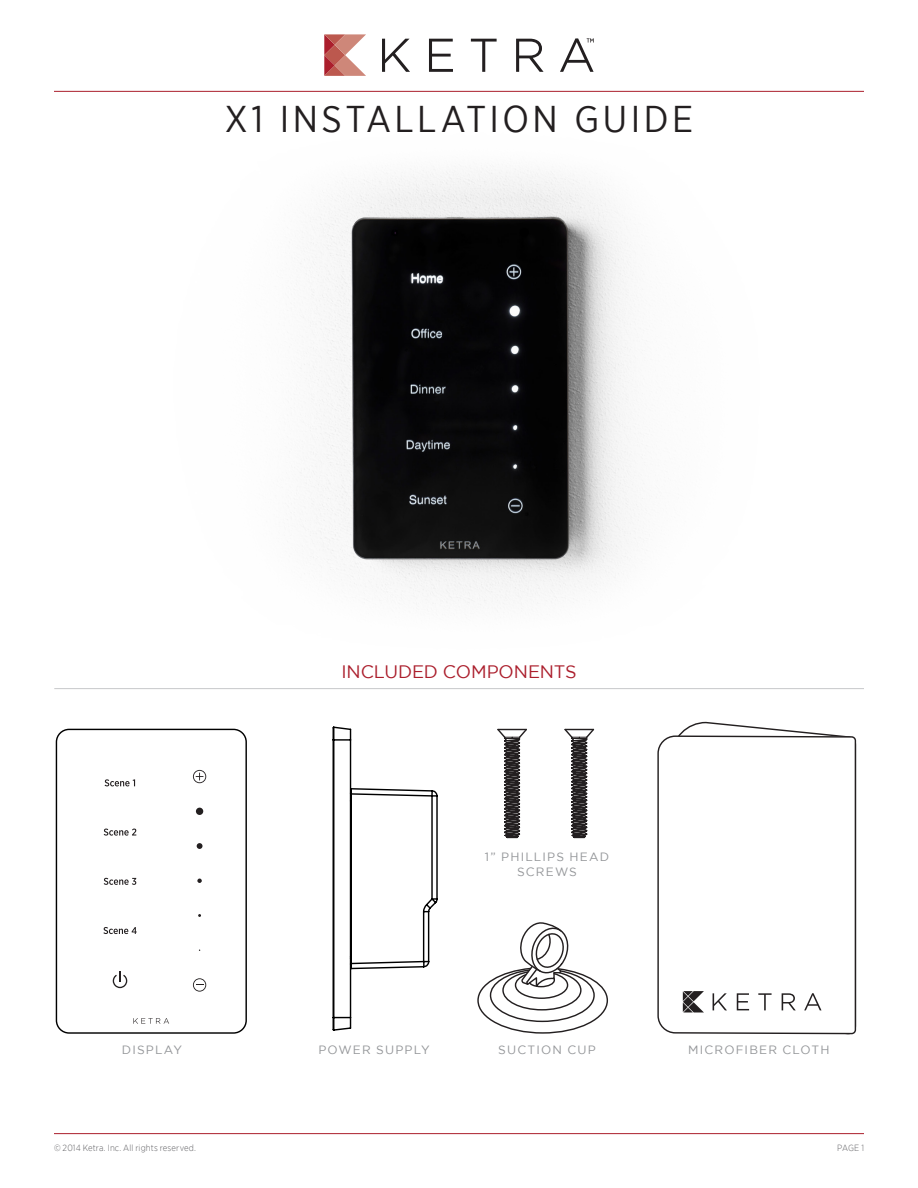
<style>
.page{position:relative;width:918px;height:1188px;background:#fff}
.page>*{position:absolute;margin:0;border:0;box-sizing:border-box;transform-origin:0 0}
.t1{font:37.2px "Gotham Narrow";letter-spacing:.095em;color:#231f20}
.t2{font:18px "Gotham";letter-spacing:-.005em;color:#ab1e2c}
.t3{font:12px/14.4px "Gotham";letter-spacing:.1em;color:#939598;text-align:center}
.t4{font:300 9px "Gotham Narrow";letter-spacing:.015em;color:#636366}
</style>
<div class="page">
<img style="left:287px;top:168px;width:360px;height:441px">
<svg style="left:324px;top:34px;width:42px;height:42px"></svg>
<svg style="left:382px;top:39px;width:28px;height:33px"></svg>
<svg style="left:471px;top:39px;width:26px;height:33px"></svg>
<svg style="left:429px;top:39px;width:24px;height:33px"></svg>
<svg style="left:516px;top:39px;width:28px;height:33px"></svg>
<svg style="left:560px;top:38px;width:34px;height:34px"></svg>
<hr style="left:54px;top:688px;width:810px;height:1px;background:#c7c8ca">
<svg style="left:332px;top:726px;width:106px;height:305px"></svg>
<div style="left:56px;top:729px;width:191px;height:305px;border:1px solid #000;border-radius:13px"></div>
<svg style="left:105px;top:779px;width:30px;height:7px"></svg>
<svg style="left:104px;top:829px;width:32px;height:7px"></svg>
<svg style="left:103px;top:927px;width:34px;height:7px"></svg>
<svg style="left:104px;top:878px;width:32px;height:7px"></svg>
<svg style="left:113px;top:971px;width:14px;height:17px"></svg>
<svg style="left:193px;top:978px;width:13px;height:14px"></svg>
<svg style="left:197px;top:879px;width:5px;height:4px"></svg>
<svg style="left:197px;top:843px;width:6px;height:6px"></svg>
<div style="left:196px;top:808px;width:7px;height:7px;background:#231f20;border-radius:50%"></div>
<svg style="left:193px;top:770px;width:13px;height:13px"></svg>
<svg style="left:133px;top:1018px;width:36px;height:6px"></svg>
<svg style="left:477px;top:922px;width:131px;height:112px"></svg>
<svg style="left:497px;top:728px;width:30px;height:111px"></svg>
<svg style="left:564px;top:728px;width:31px;height:111px"></svg>
<svg style="left:678px;top:721px;width:158px;height:14px"></svg>
<svg style="left:657px;top:735px;width:200px;height:300px"></svg>
<svg style="left:713px;top:993px;width:14px;height:17px"></svg>
<svg style="left:804px;top:993px;width:18px;height:17px"></svg>
<svg style="left:758px;top:993px;width:14px;height:17px"></svg>
<svg style="left:737px;top:993px;width:12px;height:17px"></svg>
<svg style="left:782px;top:993px;width:14px;height:17px"></svg>
<svg style="left:683px;top:991px;width:21px;height:21px"></svg>
<hr style="left:54px;top:91px;width:810px;height:1px;background:#ab1e2c">
<hr style="left:54px;top:1133px;width:810px;height:1px;background:#ab1e2c">
<p class="t1" style="left:225px;top:96px;width:470px">X1 INSTALLATION GUIDE</p>
<p class="t2" style="left:341px;top:660px;width:237px">INCLUDED COMPONENTS</p>
<p class="t3" style="left:485px;top:850px;width:126px">1” PHILLIPS HEAD<br>SCREWS</p>
<p class="t3" style="left:122px;top:1042px;width:62px">DISPLAY</p>
<p class="t3" style="left:318px;top:1042px;width:113px">POWER SUPPLY</p>
<p class="t3" style="left:498px;top:1042px;width:99px">SUCTION CUP</p>
<p class="t3" style="left:688px;top:1042px;width:143px">MICROFIBER CLOTH</p>
<p class="t4" style="left:54px;top:1142px;width:144px">© 2014 Ketra. Inc. All rights reserved.</p>
<p class="t4" style="left:837px;top:1142px;width:28px">PAGE 1</p>
</div>
